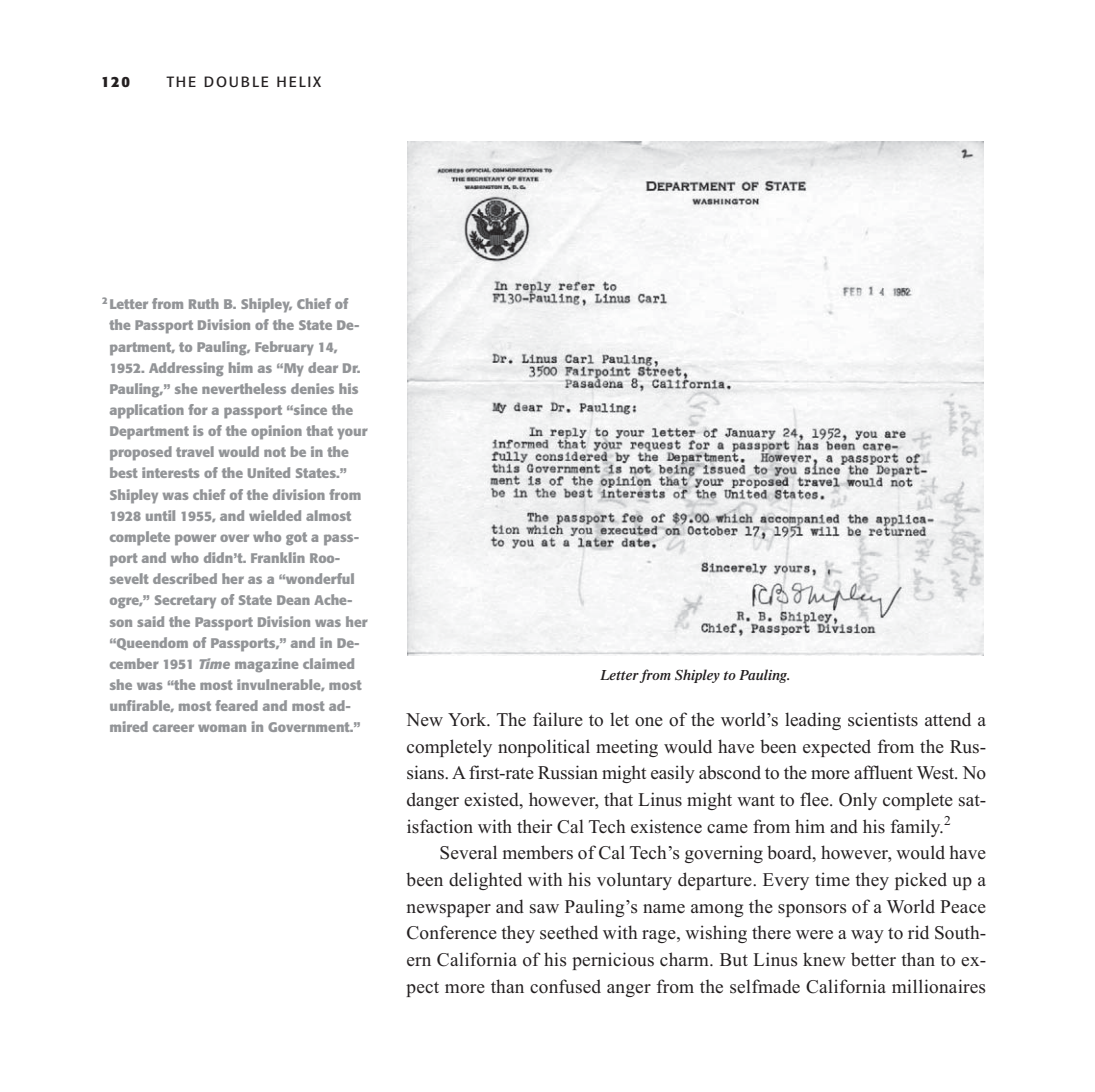
<style>
.page{position:relative;width:1095px;height:1092px;background:#fff}
.page>*{position:absolute;margin:0;border:0;box-sizing:border-box;transform-origin:0 0}
.t1{font:19.2px/26.6px "Times New Roman";letter-spacing:.005em;color:#231f20;text-align:justify}
.t2{font:italic 600 14.8px "Times LT Std";color:#231f20}
.t3{font:14.8px "Formata";letter-spacing:.115em;color:#231f20}
.t4{font:700 14.8px "Formata";color:#231f20}
.t5{font:700 13.8px/21.2px "Formata";color:#939598}
.s1{font-family:"Helvetica Neue";font-weight:900}
.s2{font-style:italic}
</style>
<div class="page">
<img style="left:408px;top:141px;width:575px;height:515px">
<p class="t4" style="left:101px;top:75px;width:30px">120</p>
<p class="t3" style="left:167px;top:75px;width:156px">THE DOUBLE HELIX</p>
<p class="t5" style="left:109px;top:295px;width:260px;text-indent:-7px"><sup>2</sup> Letter from Ruth B. Shipley, Chief of the Passport Division of the State De&shy;partment, to Pauling, February 14, 1952. Addressing him as <span class="s1">“</span>My dear Dr.<br>Pauling,<span class="s1">”</span> she nevertheless denies his application for a passport <span class="s1">“</span>since the Department is of the opinion that your proposed travel would not be in the best interests of the United States.<span class="s1">” </span>Shipley was chief of the division from 1928 until 1955, and wielded almost complete power over who got a pass&shy;port and who didn<span class="s1">’</span>t. Franklin Roo&shy;sevelt described her as a <span class="s1">“</span>wonderful ogre,<span class="s1">”</span> Secretary of State Dean Ache&shy;son said the Passport Division was her <span class="s1">“</span>Queendom of Passports,<span class="s1">”</span> and in De&shy;cember 1951 <span class="s2">Time</span> magazine claimed she was <span class="s1">“</span>the most invulnerable, most unfirable, most feared and most ad&shy;mired career woman in Government.<span class="s1">”</span></p>
<p class="t2" style="left:600px;top:669px;width:191px">Letter from Shipley to Pauling.</p>
<p class="t1" style="left:406px;top:708px;width:581px">New York. The failure to let one of the world’s leading scientists attend a completely nonpolitical meeting would have been expected from the Rus&shy;sians. A first-rate Russian might easily abscond to the more affluent West. No danger existed, however, that Linus might want to flee. Only complete sat&shy;isfaction with their Cal Tech existence came from him and his family.<sup>2</sup></p>
<p class="t1" style="left:406px;top:841px;width:581px;text-indent:33px">Several members of Cal Tech’s governing board, however, would have been delighted with his voluntary departure. Every time they picked up a newspaper and saw Pauling’s name among the sponsors of a World Peace Conference they seethed with rage, wishing there were a way to rid South&shy;ern California of his pernicious charm. But Linus knew better than to ex&shy;pect more than confused anger from the selfmade California millionaires</p>
</div>
